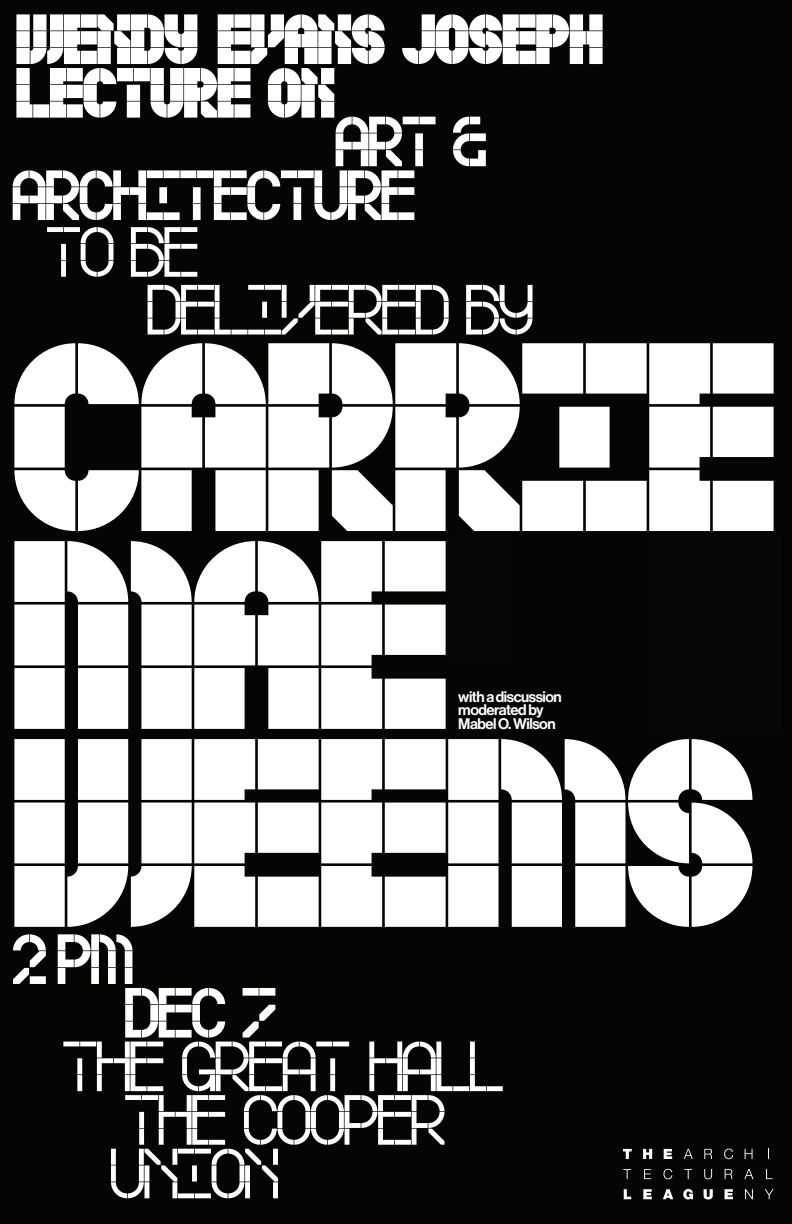
<style>
.page{position:relative;width:792px;height:1224px;background:#050504}
.page>*{position:absolute;margin:0;border:0;box-sizing:border-box;transform-origin:0 0}
.t1{font:264.5px "U Line B 190";color:#fff}
.t2{font:69.9px/53.6px "U Line B 070";color:#fff}
.t3{font:69.9px "U Line B 190";color:#fff}
.t4{font:69.9px/53.8px "U Line B 110";color:#fff}
.t5{font:15px/13.4px "N Haas Grotesk DS Pro 65 Md";letter-spacing:-.03em;color:#fff}
</style>
<div class="page">
<svg style="left:623px;top:1149px;width:9px;height:10px"></svg>
<svg style="left:643px;top:1149px;width:9px;height:10px"></svg>
<svg style="left:664px;top:1149px;width:8px;height:10px"></svg>
<svg style="left:684px;top:1149px;width:9px;height:10px"></svg>
<svg style="left:724px;top:1149px;width:9px;height:10px"></svg>
<svg style="left:745px;top:1149px;width:8px;height:10px"></svg>
<svg style="left:623px;top:1169px;width:8px;height:10px"></svg>
<svg style="left:644px;top:1169px;width:7px;height:10px"></svg>
<svg style="left:663px;top:1169px;width:9px;height:10px"></svg>
<svg style="left:684px;top:1169px;width:8px;height:10px"></svg>
<svg style="left:704px;top:1169px;width:8px;height:10px"></svg>
<svg style="left:744px;top:1169px;width:9px;height:10px"></svg>
<svg style="left:766px;top:1169px;width:7px;height:10px"></svg>
<svg style="left:624px;top:1189px;width:7px;height:10px"></svg>
<svg style="left:643px;top:1189px;width:9px;height:10px"></svg>
<svg style="left:663px;top:1189px;width:10px;height:10px"></svg>
<svg style="left:704px;top:1189px;width:9px;height:11px"></svg>
<svg style="left:725px;top:1189px;width:8px;height:10px"></svg>
<svg style="left:745px;top:1189px;width:8px;height:10px"></svg>
<svg style="left:765px;top:1189px;width:9px;height:10px"></svg>
<svg style="left:725px;top:1169px;width:8px;height:10px"></svg>
<svg style="left:683px;top:1189px;width:10px;height:11px"></svg>
<svg style="left:704px;top:1149px;width:8px;height:10px"></svg>
<p class="t3" style="left:16px;top:-2px;width:588px">WENDY EVANS JOSEPH</p>
<p class="t3" style="left:16px;top:51px;width:320px">LECTURE ON</p>
<p class="t4" style="left:12px;top:123px;width:475px;text-indent:323px">ART &amp;<br>ARCHITECTURE</p>
<p class="t2" style="left:147px;top:231px;width:387px;line-height:57.8px;text-indent:-100px">TO BE<br>DELIVERED BY</p>
<h1 class="t1" style="left:13px;top:280px;width:763px">CARRIE</h1>
<h1 class="t1" style="left:13px;top:478px;width:435px">MAE</h1>
<p class="t5" style="left:458px;top:690px;width:105px">with a discussion moderated by<br>Mabel O. Wilson</p>
<h1 class="t1" style="left:13px;top:676px;width:742px">WEEMS</h1>
<p class="t4" style="left:13px;top:941px;width:122px">2 PM</p>
<p class="t4" style="left:125px;top:994px;width:152px">DEC 7</p>
<p class="t2" style="left:63px;top:1048px;width:442px">THE GREAT HALL</p>
<p class="t2" style="left:111px;top:1102px;width:336px">THE COOPER<br>UNION</p>
</div>
